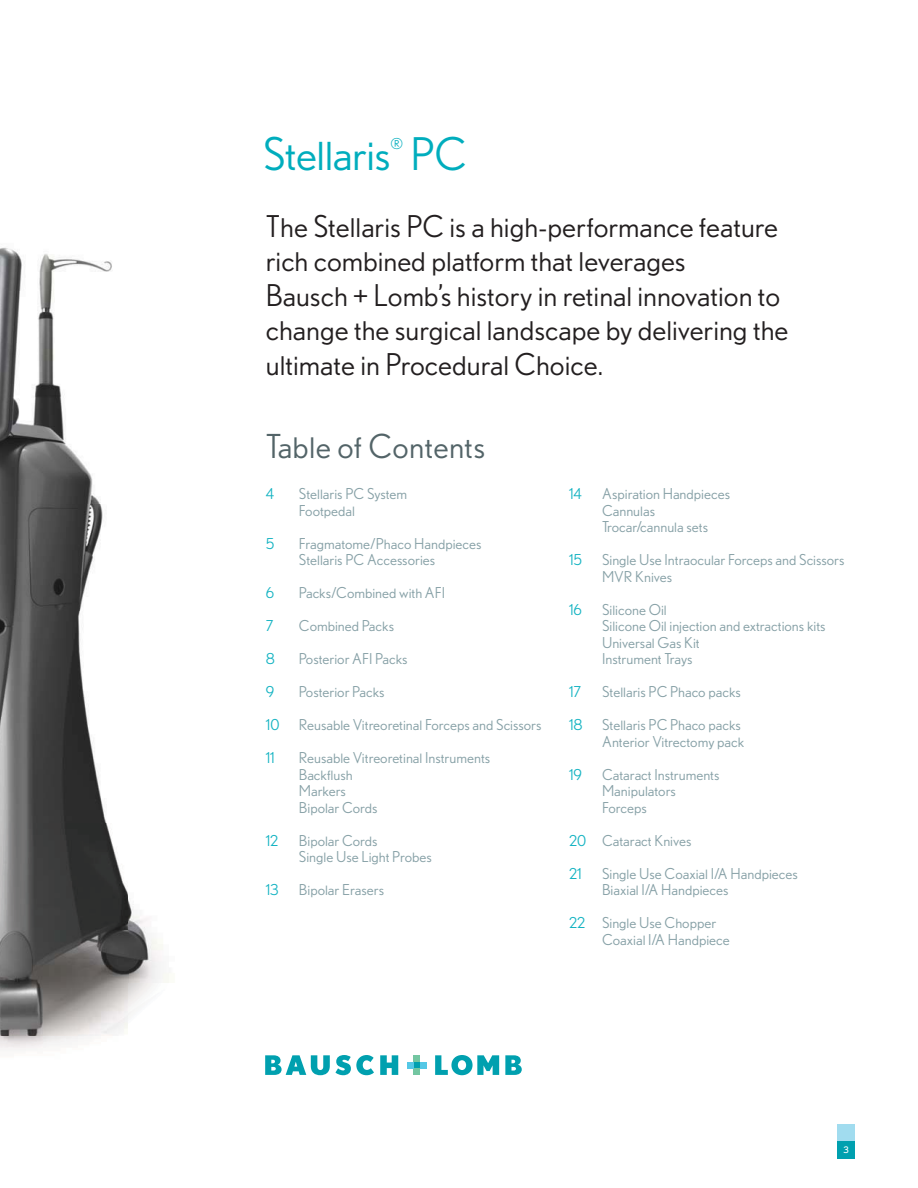
<style>
.page{position:relative;width:918px;height:1188px;background:#fff}
.page>*{position:absolute;margin:0;border:0;box-sizing:border-box;transform-origin:0 0}
.t1{font:45px "Nobel BL";letter-spacing:-.01em;color:#00adbd}
.t2{font:33px "Nobel BL";letter-spacing:.01em;color:#536468}
.t3{font:30px/34.5px "Nobel BL";color:#231f20}
.t4{font:15px/16.5px "Nobel BL";color:#86a0a6}
.t5{font:15px "Nobel BL";color:#14b3c2}
.t6{font:15px "Nobel BL";color:#00adbd}
.t7{font:9px "Nobel BL";color:#fff}
.s1{color:#14b3c2}
</style>
<div class="page">
<img style="left:0;top:247px;width:169px;height:803px">
<svg style="left:265px;top:1055px;width:109px;height:20px"></svg>
<svg style="left:380px;top:1055px;width:18px;height:20px"></svg>
<svg style="left:435px;top:1055px;width:64px;height:20px"></svg>
<svg style="left:505px;top:1055px;width:17px;height:20px"></svg>
<div style="left:414px;top:1055px;width:6px;height:7px;background:#73c6a1"></div>
<div style="left:414px;top:1068px;width:6px;height:7px;background:#73c6a1"></div>
<div style="left:407px;top:1062px;width:7px;height:6px;background:#55c8e6"></div>
<svg style="left:414px;top:1062px;width:12px;height:6px"></svg>
<div style="left:838px;top:1124px;width:17px;height:17px;background:#a1dcef"></div>
<div style="left:838px;top:1141px;width:17px;height:17px;background:#00a0af"></div>
<h1 class="t1" style="left:263px;top:142px;width:205px">Stellaris PC</h1>
<p class="t6" style="left:390px;top:140px;width:14px">®</p>
<h3 class="t3" style="left:266px;top:212px;width:524px">The Stellaris PC is a high-performance feature rich combined platform that leverages<br>Bausch + Lomb’s history in retinal innovation to change the surgical landscape by delivering the ultimate in Procedural Choice.</h3>
<h2 class="t2" style="left:266px;top:438px;width:221px">Table of Contents</h2>
<p class="t5" style="left:266px;top:490px;width:10px">4</p>
<p class="t4" style="left:299px;top:487px;width:110px">Stellaris PC System<br>Footpedal</p>
<p class="t5" style="left:266px;top:539px;width:10px">5</p>
<p class="t4" style="left:299px;top:537px;width:184px">Fragmatome/Phaco Handpieces<br>Stellaris PC Accessories</p>
<p class="t5" style="left:266px;top:589px;width:10px">6</p>
<p class="t4" style="left:299px;top:586px;width:148px">Packs/Combined with AFI</p>
<p class="t5" style="left:266px;top:622px;width:9px">7</p>
<p class="t4" style="left:299px;top:619px;width:97px">Combined Packs</p>
<p class="t5" style="left:266px;top:655px;width:11px">8</p>
<p class="t4" style="left:299px;top:652px;width:110px">Posterior AFI Packs</p>
<p class="t5" style="left:266px;top:688px;width:10px">9</p>
<p class="t4" style="left:299px;top:685px;width:87px">Posterior Packs</p>
<p class="t5" style="left:266px;top:721px;width:15px">10</p>
<p class="t4" style="left:299px;top:718px;width:244px">Reusable Vitreoretinal Forceps and Scissors</p>
<p class="t5" style="left:266px;top:754px;width:10px">11</p>
<p class="t4" style="left:299px;top:751px;width:193px">Reusable Vitreoretinal Instruments<br>Backflush<br>Markers<br>Bipolar Cords</p>
<p class="t5" style="left:266px;top:836px;width:14px">12</p>
<p class="t4" style="left:299px;top:834px;width:134px">Bipolar Cords<br>Single Use Light Probes</p>
<p class="t5" style="left:266px;top:886px;width:14px">13</p>
<p class="t4" style="left:299px;top:883px;width:87px">Bipolar Erasers</p>
<p class="t5" style="left:569px;top:490px;width:14px">14</p>
<p class="t4" style="left:602px;top:487px;width:130px">Aspiration Handpieces<br>Cannulas<br>Trocar/cannula sets</p>
<p class="t5" style="left:569px;top:556px;width:15px">15</p>
<p class="t4" style="left:602px;top:553px;width:244px">Single Use Intraocular Forceps and Scissors<br>MVR Knives</p>
<p class="t5" style="left:569px;top:605px;width:14px">16</p>
<p class="t4" style="left:602px;top:603px;width:225px">Silicone Oil<br>Silicone Oil injection and extractions kits<br>Universal Gas Kit<br>Instrument Trays</p>
<p class="t5" style="left:569px;top:688px;width:14px">17</p>
<p class="t4" style="left:602px;top:685px;width:140px">Stellaris PC Phaco packs</p>
<p class="t5" style="left:569px;top:721px;width:15px">18</p>
<p class="t4" style="left:602px;top:718px;width:144px">Stellaris PC Phaco packs<br>Anterior Vitrectomy pack</p>
<p class="t5" style="left:569px;top:770px;width:15px">19</p>
<p class="t4" style="left:602px;top:768px;width:119px">Cataract Instruments<br>Manipulators<br>Forceps</p>
<p class="t4" style="left:569px;top:834px;width:124px"><span class="s1">20</span> Cataract Knives</p>
<p class="t5" style="left:569px;top:869px;width:14px">21</p>
<p class="t4" style="left:602px;top:867px;width:197px">Single Use Coaxial I/A Handpieces<br>Biaxial I/A Handpieces</p>
<p class="t4" style="left:602px;top:916px;width:129px;text-indent:-33px"><span class="s1">22</span> Single Use Chopper<br>Coaxial I/A Handpiece</p>
<p class="t7" style="left:844px;top:1145px;width:7px">3</p>
</div>
